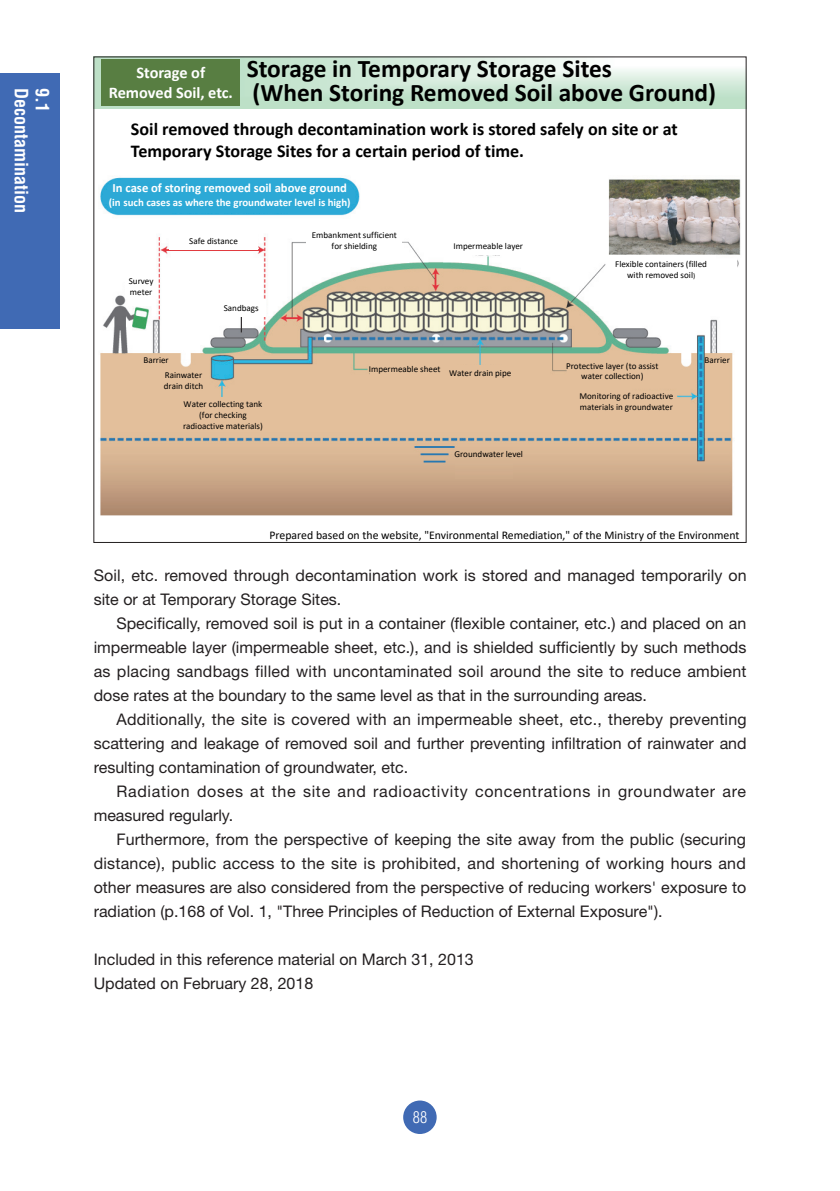
<style>
.page{position:relative;width:840px;height:1191px;background:#fff}
.page>*{position:absolute;margin:0;border:0;box-sizing:border-box;transform-origin:0 0}
.t1{font:700 25.4px/24.4px "Calibri";color:#000}
.t2{font:700 18px/21.8px "Calibri";color:#000}
.t3{font:700 condensed 18px "Helvetica";color:#fff}
.t4{font:700 16.2px/19.6px "Calibri";color:#fff;text-align:center}
.t5{font:16px/24px "Helvetica Neue";color:#231f20;text-align:justify}
.t6{font:16px/24px "Helvetica Neue";letter-spacing:.04em;color:#231f20}
.t7{font:300 condensed 16px "Helvetica";color:#fff}
.t8{font:700 12.6px "Calibri";color:#fff}
.t9{font:11.8px "Calibri";color:#000}
.t10{font:700 10.8px "Calibri";color:#fff}
.t11{font:9px/10.8px "Calibri";color:#000;text-align:center}
.s1{font-size:7.2px}
</style>
<div class="page">
<div style="left:403px;top:1100px;width:33px;height:34px;background:#406ab4;border-radius:50%"></div>
<div style="left:0;top:74px;width:60px;height:255px;background:#406ab4"></div>
<img style="left:96px;top:59px;width:648px;height:49px">
<img style="left:100px;top:177px;width:641px;height:338px">
<img style="left:706px;top:354px;width:21px;height:17px">
<div style="left:596px;top:391px;width:79px;height:27px;background:#e3bf9b"></div>
<img style="left:567px;top:360px;width:79px;height:18px">
<img style="left:147px;top:369px;width:61px;height:14px">
<img style="left:141px;top:355px;width:24px;height:10px">
<div style="left:178px;top:397px;width:93px;height:21px;background:#e3bf9b"></div>
<img style="left:370px;top:363px;width:69px;height:15px">
<div style="left:439px;top:365px;width:80px;height:19px;background:#e3bf9b"></div>
<div style="left:101px;top:60px;width:139px;height:46px;background:#587e42"></div>
<div style="left:125px;top:274px;width:32px;height:25px;background:#fff"></div>
<div style="left:455px;top:447px;width:57px;height:31px;background:#d6b392"></div>
<div style="left:123px;top:182px;width:216px;height:30px;background:#2ca9d6"></div>
<div style="left:446px;top:238px;width:84px;height:17px;background:#fff"></div>
<div style="left:306px;top:226px;width:96px;height:29px;background:#fff"></div>
<div style="left:169px;top:232px;width:89px;height:18px;background:#fff"></div>
<div style="left:217px;top:299px;width:48px;height:18px;background:#fff"></div>
<svg style="left:715px;top:258px;width:22px;height:10px"></svg>
<div style="left:606px;top:255px;width:109px;height:29px;background:#fff"></div>
<p class="t3" style="left:32px;top:88px;width:127px;rotate:90deg">Decontamination</p>
<p class="t3" style="left:53px;top:88px;width:25px;rotate:90deg">9.1</p>
<p class="t4" style="left:109px;top:63px;width:126px">Storage of<br>Removed Soil, etc.</p>
<p class="t1" style="left:246px;top:56px;width:470px">Storage in Temporary Storage Sites<br>(When Storing Removed Soil above Ground)</p>
<p class="t2" style="left:131px;top:118px;width:548px">Soil removed through decontamination work is stored safely on site or at<br>Temporary Storage Sites for a certain period of time.</p>
<p class="t8" style="left:112px;top:179px;width:236px">In case of storing removed soil above ground</p>
<p class="t10" style="left:109px;top:195px;width:243px">(in such cases as where the groundwater level is high)</p>
<p class="t11" style="left:129px;top:275px;width:26px;text-align:left">Survey meter</p>
<p class="t11" style="left:189px;top:235px;width:50px">Safe distance</p>
<p class="t11" style="left:223px;top:302px;width:37px">Sandbags</p>
<p class="t11" style="left:311px;top:229px;width:87px">Embankment sufficient for shielding</p>
<p class="t11" style="left:453px;top:241px;width:71px">Impermeable layer</p>
<p class="t11" style="left:165px;top:352px;width:39px;line-height:15.4px;text-align:left;text-indent:-21px">Barrier<br>Rainwater</p>
<p class="t11" style="left:164px;top:380px;width:41px">drain ditch</p>
<p class="t11" style="left:183px;top:398px;width:81px">Water collecting tank (for checking radioactive materials)</p>
<p class="t11" style="left:368px;top:363px;width:73px">Impermeable sheet</p>
<p class="t11" style="left:449px;top:367px;width:64px">Water drain pipe</p>
<p class="t11" style="left:454px;top:448px;width:70px">Groundwater level</p>
<p class="t11" style="left:615px;top:258px;width:93px">Flexible containers (filled with removed soil<span class="s1">)</span></p>
<p class="t11" style="left:565px;top:360px;width:94px">Protective layer (to assist water collection)</p>
<p class="t11" style="left:579px;top:391px;width:95px;text-align:left">Monitoring of radioactive materials in groundwater</p>
<p class="t11" style="left:704px;top:355px;width:27px">Barrier</p>
<p class="t9" style="left:269px;top:526px;width:471px">Prepared based on the website, "Environmental Remediation," of the Ministry of the Environment</p>
<p class="t5" style="left:94px;top:563px;width:654px">Soil, etc. removed through decontamination work is stored and managed temporarily on site or at Temporary Storage Sites.</p>
<p class="t5" style="left:94px;top:611px;width:654px;text-indent:23px">Specifically, removed soil is put in a container (flexible container, etc.) and placed on an impermeable layer (impermeable sheet, etc.), and is shielded sufficiently by such methods as placing sandbags filled with uncontaminated soil around the site to reduce ambient dose rates at the boundary to the same level as that in the surrounding areas.</p>
<p class="t5" style="left:94px;top:707px;width:654px;text-indent:23px">Additionally, the site is covered with an impermeable sheet, etc., thereby preventing scattering and leakage of removed soil and further preventing infiltration of rainwater and resulting contamination of groundwater, etc.</p>
<p class="t6" style="left:94px;top:779px;width:653px;text-indent:23px">Radiation doses at the site and radioactivity concentrations in groundwater are measured regularly.</p>
<p class="t5" style="left:94px;top:827px;width:653px;text-indent:23px">Furthermore, from the perspective of keeping the site away from the public (securing distance), public access to the site is prohibited, and shortening of working hours and other measures are also considered from the perspective of reducing workers' exposure to radiation (p.168 of Vol. 1, "Three Principles of Reduction of External Exposure").</p>
<p class="t5" style="left:94px;top:947px;width:381px">Included in this reference material on March 31, 2013</p>
<p class="t5" style="left:94px;top:971px;width:221px">Updated on February 28, 2018</p>
<p class="t7" style="left:412px;top:1107px;width:16px">88</p>
</div>
